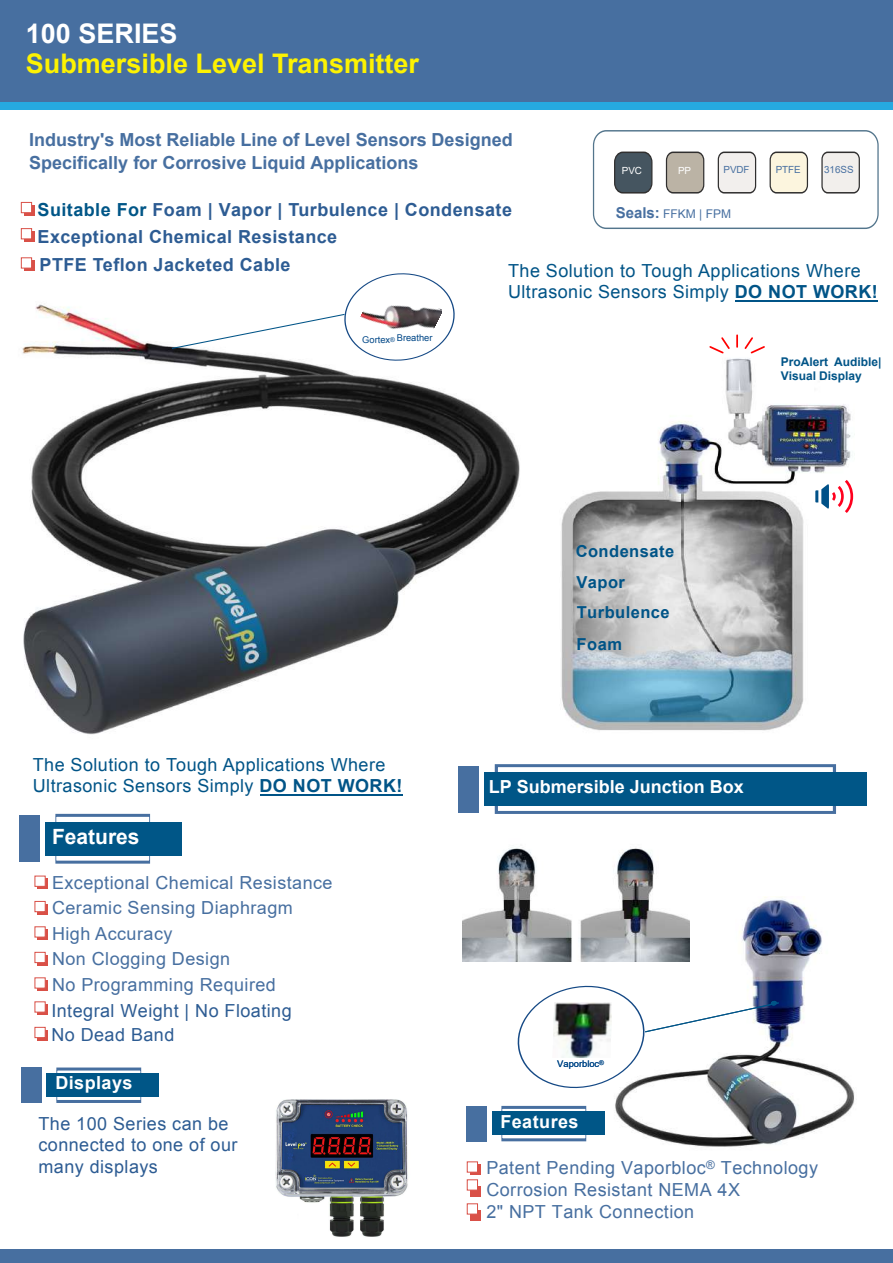
<style>
.page{position:relative;width:893px;height:1263px;background:#fff}
.page>*{position:absolute;margin:0;border:0;box-sizing:border-box;transform-origin:0 0}
.t1{font:700 27px "Arial";color:#fdf202}
.t2{font:700 27px "Arial";color:#fff}
.t3{font:700 21px "Arial";color:#fff}
.t4{font:18px/21px "Arial";letter-spacing:.025em;color:#005487}
.t5{font:18px/21.6px "Arial";letter-spacing:.025em;color:#476fa0}
.t6{font:700 18px/27.3px "Arial";letter-spacing:.025em;color:#2d5c93}
.t7{font:700 18px/23px "Arial";color:#476fa0}
.t8{font:18px/21.6px "Arial";letter-spacing:.025em;color:#2d5c93}
.t9{font:18px/25.3px "Arial";letter-spacing:.025em;color:#476fa0}
.t10{font:700 18px "Arial";color:#fff}
.t11{font:700 18px "Arial";letter-spacing:.025em;color:#fff}
.t12{font:700 16.5px "Arial";letter-spacing:.025em;color:#005487}
.t13{font:700 12px/14.4px "Arial";color:#005487}
.t14{font:12px "Arial";color:#476fa0}
.t15{font:9.9px "Arial";color:#476fa0}
.t16{font:9.9px "Arial";color:#fff}
.t17{font:9.3px "Arial";color:#004787}
.t18{font:9.3px "Arial";color:#004787}
.s1{color:#005687}
.s2{font-weight:700;font-size:15px}
.s3{font-weight:700}
.s4{font-size:6.45px}
.s5{font-style:inherit}
</style>
<div class="page">
<div style="left:0;top:0;width:893px;height:103px;background:#476fa0"></div>
<div style="left:0;top:102px;width:893px;height:8px;background:#26a9e0"></div>
<div style="left:24px;top:205px;width:10px;height:10px;background:#d95047"></div>
<div style="left:21px;top:202px;width:11px;height:11px;background:#fff;border:1px solid #d95047"></div>
<div style="left:24px;top:231px;width:10px;height:11px;background:#d95047"></div>
<div style="left:21px;top:228px;width:11px;height:11px;background:#fff;border:1px solid #d95047"></div>
<div style="left:24px;top:260px;width:10px;height:11px;background:#d95047"></div>
<div style="left:21px;top:258px;width:11px;height:10px;background:#fff;border:1px solid #d95047"></div>
<img style="left:22px;top:304px;width:498px;height:431px">
<div style="left:19px;top:815px;width:21px;height:47px;background:#476fa0"></div>
<div style="left:55px;top:814px;width:95px;height:49px;border:2px solid #476fa0"></div>
<div style="left:45px;top:822px;width:137px;height:34px;background:#005687"></div>
<div style="left:38px;top:879px;width:10px;height:10px;background:#d95047"></div>
<div style="left:35px;top:876px;width:10px;height:10px;background:#fff"></div>
<div style="left:38px;top:904px;width:10px;height:10px;background:#d95047"></div>
<div style="left:35px;top:901px;width:10px;height:11px;background:#fff;border:1px solid #d95047"></div>
<div style="left:38px;top:929px;width:10px;height:11px;background:#d95047"></div>
<div style="left:35px;top:927px;width:10px;height:10px;background:#fff"></div>
<div style="left:38px;top:955px;width:10px;height:10px;background:#d95047"></div>
<div style="left:35px;top:952px;width:10px;height:11px;background:#fff;border:1px solid #d95047"></div>
<svg style="left:592px;top:130px;width:287px;height:99px"></svg>
<div style="left:0;top:1249px;width:893px;height:14px;background:#476fa0"></div>
<div style="left:38px;top:980px;width:10px;height:11px;background:#d95047"></div>
<div style="left:35px;top:978px;width:10px;height:10px;background:#fff"></div>
<hr style="left:260px;top:794px;width:142px;height:2px;background:#005487">
<img style="left:561px;top:334px;width:290px;height:397px">
<hr style="left:735px;top:300px;width:142px;height:2px;background:#005487">
<svg style="left:815px;top:477px;width:39px;height:39px"></svg>
<svg style="left:708px;top:335px;width:58px;height:20px"></svg>
<img style="left:609px;top:897px;width:245px;height:250px">
<div style="left:458px;top:766px;width:21px;height:46px;background:#476fa0"></div>
<div style="left:495px;top:764px;width:341px;height:50px;border:3px solid #476fa0"></div>
<div style="left:484px;top:772px;width:383px;height:34px;background:#005687"></div>
<img style="left:462px;top:847px;width:227px;height:114px">
<div style="left:470px;top:1164px;width:10px;height:11px;background:#d95047"></div>
<div style="left:467px;top:1162px;width:11px;height:10px;background:#fff;border:1px solid #d95047"></div>
<div style="left:470px;top:1186px;width:10px;height:10px;background:#d95047"></div>
<div style="left:467px;top:1180px;width:11px;height:10px;background:#fff;border:1px solid #d95047"></div>
<div style="left:470px;top:1210px;width:10px;height:10px;background:#d95047"></div>
<div style="left:467px;top:1204px;width:11px;height:10px;background:#fff;border:1px solid #d95047"></div>
<div style="left:466px;top:1106px;width:21px;height:35px;background:#476fa0"></div>
<div style="left:501px;top:1106px;width:86px;height:35px;border:2px solid #476fa0"></div>
<div style="left:492px;top:1111px;width:112px;height:24px;background:#005687"></div>
<div style="left:38px;top:1030px;width:10px;height:10px;background:#d95047"></div>
<div style="left:35px;top:1027px;width:10px;height:11px;background:#fff;border:1px solid #d95047"></div>
<div style="left:38px;top:1004px;width:10px;height:11px;background:#d95047"></div>
<div style="left:35px;top:1002px;width:10px;height:10px;background:#fff"></div>
<div style="left:21px;top:1067px;width:21px;height:36px;background:#476fa0"></div>
<div style="left:56px;top:1068px;width:86px;height:34px;border:2px solid #476fa0"></div>
<div style="left:47px;top:1073px;width:112px;height:24px;background:#005687"></div>
<svg style="left:517px;top:973px;width:263px;height:128px"></svg>
<svg style="left:171px;top:273px;width:288px;height:93px"></svg>
<img style="left:275px;top:1099px;width:133px;height:138px">
<h1 class="t2" style="left:26px;top:15px;width:153px">100 SERIES</h1>
<h1 class="t1" style="left:26px;top:45px;width:395px">Submersible Level Transmitter</h1>
<p class="t7" style="left:29px;top:129px;width:485px">Industry's Most Reliable Line of Level Sensors Designed<br>Specifically for Corrosive Liquid Applications</p>
<p class="t16" style="left:622px;top:164px;width:22px">PVC</p>
<p class="t16" style="left:678px;top:164px;width:15px">PP</p>
<p class="t15" style="left:723px;top:162px;width:28px">PVDF</p>
<p class="t15" style="left:776px;top:162px;width:27px">PTFE</p>
<p class="t15" style="left:824px;top:163px;width:31px">316SS</p>
<p class="t6" style="left:38px;top:196px;width:476px"><span class="s1">Suitable For</span> Foam | Vapor | Turbulence | Condensate<br>Exceptional Chemical Resistance<br>PTFE Teflon Jacketed Cable</p>
<p class="t14" style="left:616px;top:206px;width:117px"><span class="s2">Seals:</span> FFKM | FPM</p>
<p class="t4" style="left:508px;top:260px;width:371px">The Solution to Tough Applications Where<br>Ultrasonic Sensors Simply <span class="s3">DO NOT WORK!</span></p>
<p class="t17" style="left:362px;top:332px;width:72px">Gortex<span class="s4">®</span> Breather</p>
<p class="t13" style="left:781px;top:355px;width:102px">ProAlert Audible|<br>Visual Display</p>
<p class="t4" style="left:33px;top:754px;width:371px">The Solution to Tough Applications Where<br>Ultrasonic Sensors Simply <span class="s3">DO NOT WORK!</span></p>
<p class="t3" style="left:52px;top:822px;width:89px">Features</p>
<p class="t9" style="left:52px;top:870px;width:282px"><span class="s5">Exceptional</span> Chemical Resistance<br>Ceramic Sensing Diaphragm<br>High Accuracy<br>Non Clogging Design</p>
<p class="t5" style="left:52px;top:974px;width:225px">No Programming Required</p>
<p class="t8" style="left:51px;top:999px;width:242px;line-height:23.7px">Integral Weight | No Floating<br>No Dead Band</p>
<p class="t11" style="left:55px;top:1071px;width:79px">Displays</p>
<p class="t8" style="left:38px;top:1112px;width:201px">The 100 Series can be connected to one of our many displays</p>
<p class="t12" style="left:576px;top:540px;width:100px">Condensate</p>
<p class="t12" style="left:576px;top:571px;width:50px">Vapor</p>
<p class="t12" style="left:577px;top:602px;width:94px">Turbulence</p>
<p class="t12" style="left:577px;top:634px;width:47px">Foam</p>
<p class="t10" style="left:489px;top:775px;width:257px">LP Submersible Junction Box</p>
<p class="t18" style="left:557px;top:1057px;width:48px;rotate:1deg">Vaporbloc<sup>®</sup></p>
<p class="t11" style="left:500px;top:1109px;width:80px">Features</p>
<p class="t5" style="left:486px;top:1157px;width:333px">Patent Pending Vaporbloc<sup>®</sup> Technology<br>Corrosion Resistant NEMA 4X<br>2" NPT Tank Connection</p>
</div>
